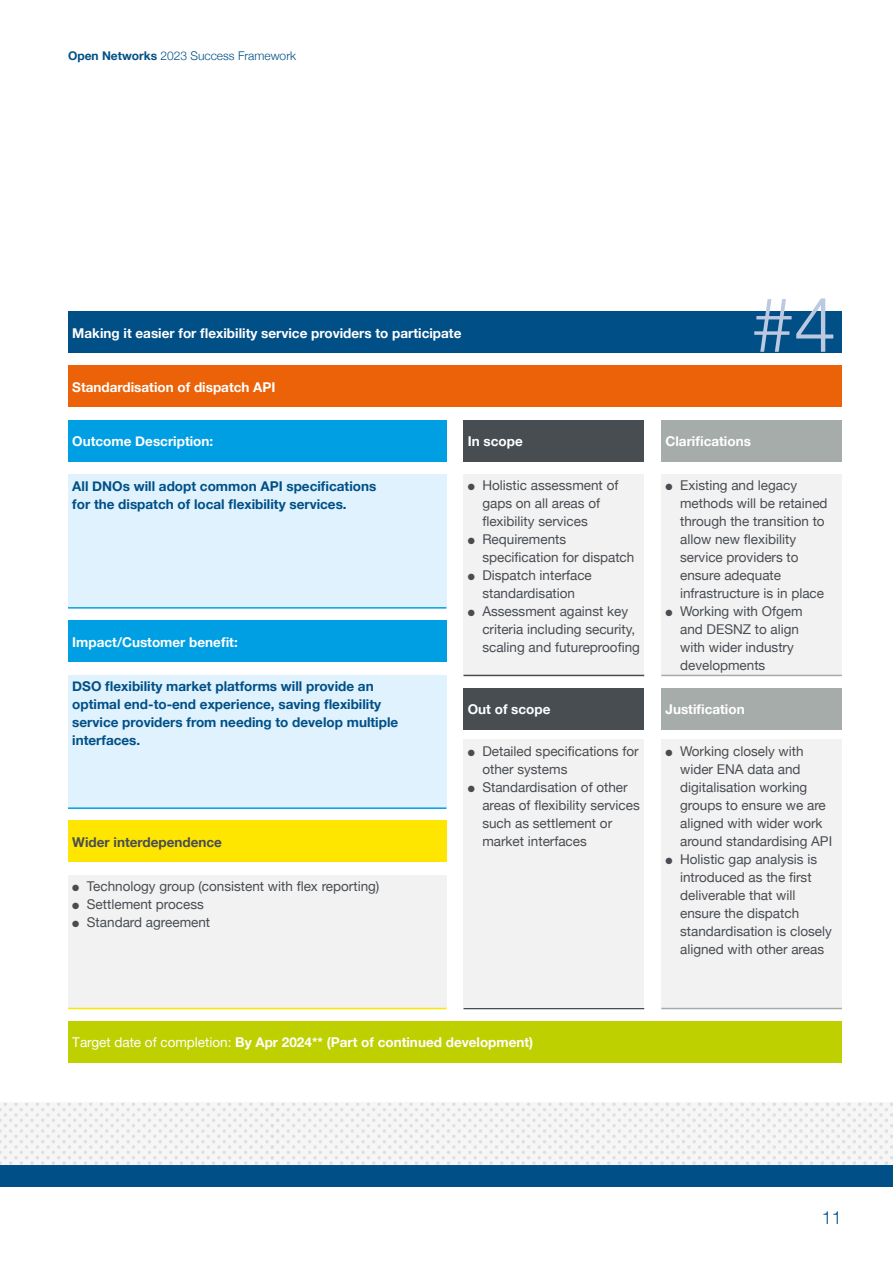
<style>
.page{position:relative;width:893px;height:1263px;background:#fff}
.page>*{position:absolute;margin:0;border:0;box-sizing:border-box;transform-origin:0 0}
.t1{font:300 76.2px "Helvetica Neue";color:#bcc9e0}
.t2{font:300 18px "Helvetica Neue";color:#004f86}
.t3{font:13.5px/18px "Helvetica Neue";color:#484d52}
.t4{font:700 13.5px "Helvetica Neue";color:#fff}
.t5{font:700 13.5px/18px "Helvetica Neue";color:#004f86}
.t6{font:700 13.5px "Helvetica Neue";color:#484d52}
.t7{font:300 12px "Helvetica Neue";color:#004f86}
.s1{font-weight:700}
.s2{font-weight:400}
</style>
<div class="page">
<svg style="left:0;top:1103px;width:893px;height:63px"></svg>
<div style="left:0;top:1166px;width:893px;height:21px;background:#004f86"></div>
<div style="left:68px;top:311px;width:774px;height:41px;background:#004f86"></div>
<div style="left:68px;top:1021px;width:774px;height:41px;background:#bed000"></div>
<div style="left:68px;top:366px;width:774px;height:41px;background:#eb6209"></div>
<div style="left:68px;top:420px;width:378px;height:41px;background:#009fe3"></div>
<div style="left:68px;top:620px;width:378px;height:41px;background:#009fe3"></div>
<div style="left:68px;top:821px;width:378px;height:41px;background:#ffe600"></div>
<div style="left:463px;top:420px;width:181px;height:41px;background:#484d52"></div>
<div style="left:661px;top:420px;width:181px;height:41px;background:#a6aca9"></div>
<div style="left:68px;top:474px;width:378px;height:133px;background:#dff2fd"></div>
<div style="left:68px;top:675px;width:378px;height:132px;background:#dff2fd"></div>
<div style="left:68px;top:875px;width:378px;height:133px;background:#f2f2f2"></div>
<div style="left:463px;top:474px;width:181px;height:201px;background:#f2f2f2"></div>
<div style="left:661px;top:474px;width:181px;height:201px;background:#f2f2f2"></div>
<hr style="left:463px;top:1008px;width:181px;height:1px;background:#484d52">
<div style="left:463px;top:688px;width:181px;height:41px;background:#484d52"></div>
<div style="left:661px;top:688px;width:181px;height:41px;background:#a6aca9"></div>
<div style="left:463px;top:740px;width:181px;height:268px;background:#f2f2f2"></div>
<div style="left:661px;top:740px;width:181px;height:268px;background:#f2f2f2"></div>
<hr style="left:463px;top:675px;width:181px;height:1px;background:#484d52">
<hr style="left:661px;top:675px;width:181px;height:1px;background:#a6aca9">
<hr style="left:661px;top:1008px;width:181px;height:1px;background:#a6aca9">
<hr style="left:68px;top:607px;width:378px;height:2px;background:#009fe3">
<hr style="left:68px;top:1008px;width:378px;height:1px;background:#ffe600">
<hr style="left:68px;top:807px;width:378px;height:2px;background:#009fe3">
<p class="t7" style="left:68px;top:46px;width:230px"><span class="s1">Open Networks</span> 2023 Success Framework</p>
<p class="t4" style="left:72px;top:322px;width:391px">Making it easier for flexibility service providers to participate</p>
<p class="t4" style="left:72px;top:377px;width:205px">Standardisation of dispatch API</p>
<h1 class="t1" style="left:752px;top:263px;width:86px">#4</h1>
<p class="t4" style="left:72px;top:431px;width:142px">Outcome Description:</p>
<p class="t5" style="left:72px;top:477px;width:306px">All DNOs will adopt common API specifications for the dispatch of local flexibility services.</p>
<p class="t4" style="left:72px;top:631px;width:167px">Impact/Customer benefit:</p>
<p class="t5" style="left:72px;top:677px;width:327px">DSO flexibility market platforms will provide an optimal end-to-end experience, saving flexibility service providers from needing to develop multiple interfaces.</p>
<p class="t6" style="left:72px;top:832px;width:151px">Wider interdependence</p>
<p class="t3" style="left:72px;top:878px;width:309px">● Technology group (consistent with flex reporting)</p>
<p class="t3" style="left:72px;top:896px;width:133px">● Settlement process</p>
<p class="t3" style="left:72px;top:914px;width:139px">● Standard agreement</p>
<p class="t4" style="left:468px;top:431px;width:56px">In scope</p>
<p class="t4" style="left:665px;top:431px;width:87px">Clarifications</p>
<p class="t3" style="left:482px;top:477px;width:138px;text-indent:-15px">● Holistic assessment of gaps on all areas of flexibility services</p>
<p class="t3" style="left:482px;top:531px;width:154px;text-indent:-15px">● Requirements specification for dispatch</p>
<p class="t3" style="left:468px;top:567px;width:126px;text-align:center">● Dispatch interface standardisation</p>
<p class="t3" style="left:482px;top:603px;width:159px;text-indent:-15px">● Assessment against key criteria including security, scaling and futureproofing</p>
<p class="t3" style="left:680px;top:477px;width:149px;text-indent:-15px">● Existing and legacy methods will be retained through the transition to allow new flexibility service providers to ensure adequate infrastructure is in place</p>
<p class="t3" style="left:680px;top:603px;width:124px;text-indent:-15px">● Working with Ofgem and DESNZ to align with wider industry developments</p>
<p class="t4" style="left:468px;top:699px;width:84px">Out of scope</p>
<p class="t4" style="left:665px;top:699px;width:81px">Justification</p>
<p class="t3" style="left:482px;top:742px;width:158px;text-indent:-15px">● Detailed specifications for other systems</p>
<p class="t3" style="left:482px;top:778px;width:159px;text-indent:-15px">● Standardisation of other areas of flexibility services such as settlement or market interfaces</p>
<p class="t3" style="left:680px;top:742px;width:154px;text-indent:-15px">● Working closely with wider ENA data and digitalisation working groups to ensure we are aligned with wider work around standardising API</p>
<p class="t3" style="left:680px;top:850px;width:153px;text-indent:-15px">● Holistic gap analysis is introduced as the first deliverable that will ensure the dispatch standardisation is closely aligned with other areas</p>
<p class="t4" style="left:72px;top:1032px;width:462px"><span class="s2">Target date of completion:</span> By Apr 2024** (Part of continued development)</p>
<h2 class="t2" style="left:822px;top:1202px;width:22px">11</h2>
</div>
